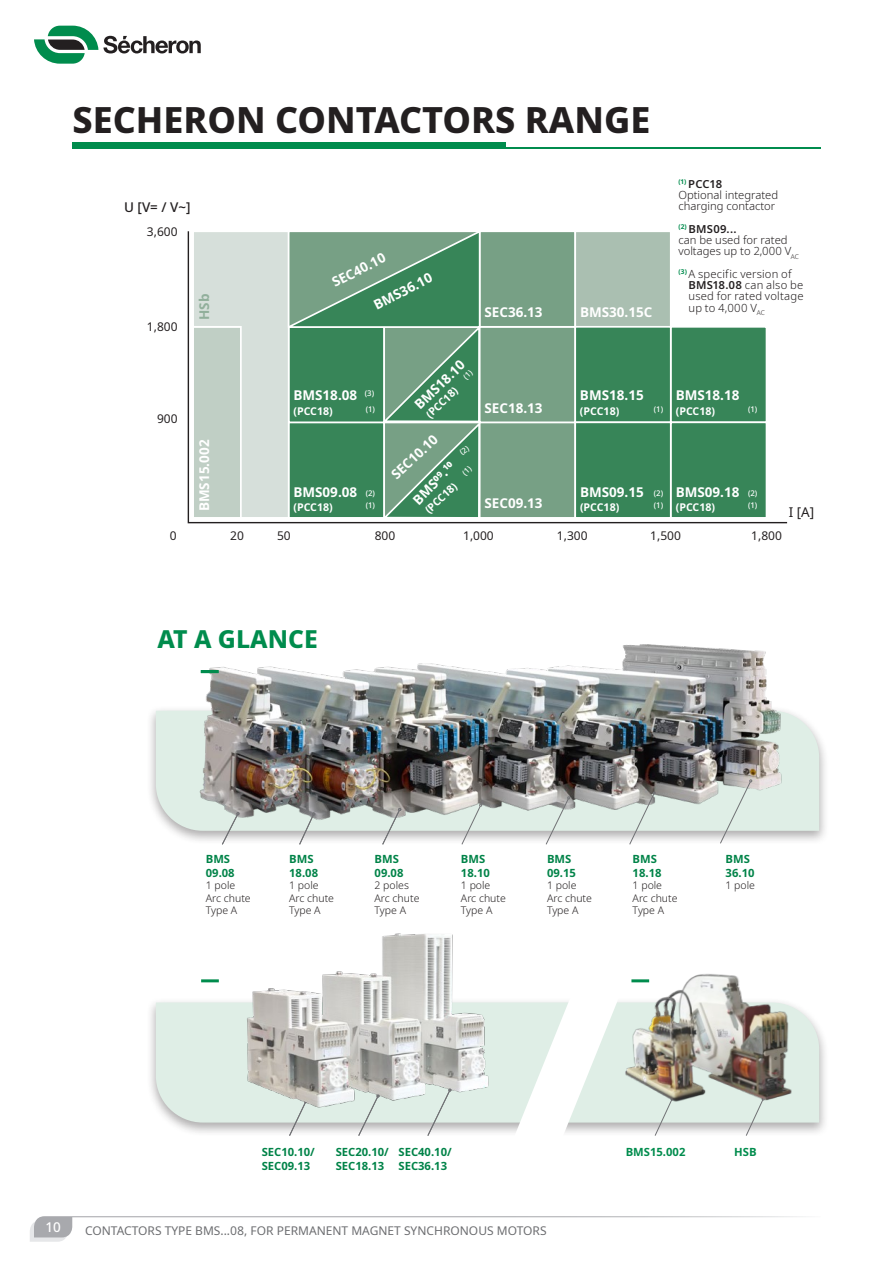
<style>
.page{position:relative;width:893px;height:1263px;background:#fff}
.page>*{position:absolute;margin:0;border:0;box-sizing:border-box;transform-origin:0 0}
.t1{font:800 36px "Noto Sans";color:#231f20}
.t2{font:800 24.75px "Noto Sans";color:#008c4d}
.t3{font:700 13.5px "Noto Sans";color:#fff}
.t4{font:500 13.5px "Noto Sans";color:#231f20}
.t5{font:13.5px "Noto Sans";color:#231f20}
.t6{font:700 13.5px "Noto Sans";color:#91af9b}
.t7{font:500 13.5px "Noto Sans";color:#fff}
.t8{font:12px "Noto Sans";color:#6c6d70}
.t9{font:12px "Noto Sans";color:#231f20}
.t10{font:300 11.25px/11.2px "Noto Sans";color:#231f20}
.t11{font:700 11.25px/13.5px "Noto Sans";color:#008348}
.t12{font:700 11.25px "Noto Sans";color:#008c4d}
.t13{font:700 10.65px "Noto Sans";color:#fff}
.t14{font:300 10.5px/12.6px "Noto Sans";color:#231f20}
.t15{font:500 7.8px/12.6px "Noto Sans";color:#fff}
.s1{font-weight:600}
</style>
<div class="page">
<svg style="left:34px;top:26px;width:167px;height:38px"></svg>
<svg style="left:30px;top:1216px;width:776px;height:26px"></svg>
<div style="left:146px;top:706px;width:683px;height:139px;background:#231f20;opacity:.37"></div>
<svg style="left:156px;top:711px;width:663px;height:120px;background:#dfede6"></svg>
<img style="left:196px;top:644px;width:617px;height:201px">
<div style="left:72px;top:143px;width:434px;height:6px;background:#008c4d"></div>
<hr style="left:72px;top:148px;width:749px;height:1px;background:#008c4d">
<hr style="left:201px;top:670px;width:18px;height:3px;background:#008c4d">
<svg style="left:222px;top:812px;width:17px;height:33px"></svg>
<svg style="left:299px;top:813px;width:16px;height:32px"></svg>
<svg style="left:382px;top:808px;width:19px;height:37px"></svg>
<svg style="left:461px;top:804px;width:21px;height:41px"></svg>
<svg style="left:545px;top:796px;width:25px;height:49px"></svg>
<svg style="left:629px;top:792px;width:27px;height:53px"></svg>
<svg style="left:720px;top:779px;width:32px;height:65px;background:#d5dfda"></svg>
<div style="left:146px;top:997px;width:683px;height:139px;background:#231f20;opacity:.37"></div>
<div style="left:156px;top:1002px;width:663px;height:120px;background:#dfeee6"></div>
<img style="left:239px;top:933px;width:213px;height:177px">
<svg style="left:745px;top:1108px;width:20px;height:28px"></svg>
<svg style="left:667px;top:1108px;width:6px;height:28px"></svg>
<svg style="left:289px;top:1100px;width:18px;height:36px"></svg>
<img style="left:667px;top:974px;width:144px;height:134px">
<svg style="left:358px;top:1094px;width:21px;height:42px"></svg>
<svg style="left:427px;top:1089px;width:24px;height:47px"></svg>
<svg style="left:452px;top:934px;width:215px;height:308px"></svg>
<hr style="left:631px;top:979px;width:18px;height:3px;background:#008c4d">
<hr style="left:201px;top:979px;width:18px;height:3px;background:#008c4d">
<svg style="left:187px;top:231px;width:601px;height:293px"></svg>
<div style="left:480px;top:422px;width:95px;height:96px;background:#77a085"></div>
<div style="left:479px;top:421px;width:97px;height:98px;border:2px solid #fff"></div>
<div style="left:480px;top:327px;width:95px;height:95px;background:#77a085"></div>
<div style="left:479px;top:326px;width:97px;height:97px;border:2px solid #fff"></div>
<div style="left:480px;top:231px;width:95px;height:96px;background:#77a085"></div>
<div style="left:479px;top:230px;width:97px;height:98px;border:2px solid #fff"></div>
<div style="left:575px;top:231px;width:96px;height:96px;background:#aabfb1"></div>
<div style="left:574px;top:230px;width:98px;height:98px;border:2px solid #fff"></div>
<div style="left:575px;top:327px;width:96px;height:95px;background:#378558"></div>
<div style="left:574px;top:326px;width:98px;height:97px;border:2px solid #fff"></div>
<div style="left:575px;top:422px;width:96px;height:96px;background:#378558"></div>
<div style="left:574px;top:421px;width:98px;height:98px;border:2px solid #fff"></div>
<div style="left:671px;top:327px;width:95px;height:95px;background:#378558"></div>
<div style="left:670px;top:326px;width:97px;height:97px;border:2px solid #fff"></div>
<div style="left:671px;top:422px;width:95px;height:96px;background:#378558"></div>
<div style="left:670px;top:421px;width:97px;height:98px;border:2px solid #fff"></div>
<svg style="left:191px;top:230px;width:290px;height:289px;background:#80ad92"></svg>
<h1 class="t1" style="left:72px;top:93px;width:579px">SECHERON CONTACTORS RANGE</h1>
<p class="t4" style="left:124px;top:197px;width:68px">U [V= / V~]</p>
<p class="t9" style="left:147px;top:223px;width:32px">3,600</p>
<p class="t9" style="left:147px;top:318px;width:32px">1,800</p>
<p class="t6" style="left:195px;top:320px;width:28px;rotate:-90deg">HSb</p>
<p class="t3" style="left:329px;top:274px;width:60px;rotate:-27deg">SEC40.10</p>
<p class="t3" style="left:370px;top:297px;width:65px;rotate:-27deg">BMS36.10</p>
<p class="t3" style="left:484px;top:303px;width:60px">SEC36.13</p>
<p class="t3" style="left:580px;top:303px;width:74px">BMS30.15C</p>
<p class="t10" style="left:678px;top:178px;width:101px"><sup>(1)</sup> <span class="s1">PCC18<br></span>Optional integrated charging contactor</p>
<p class="t10" style="left:678px;top:223px;width:122px"><sup>(2)</sup> <span class="s1">BMS09...<br></span>can be used for rated voltages up to 2,000 V<sub>AC</sub></p>
<p class="t10" style="left:688px;top:268px;width:116px;text-indent:-10px"><sup>(3)</sup> A specific version of<br><span class="s1">BMS18.08</span> can also be used for rated voltage up to 4,000 V<sub>AC</sub></p>
<p class="t9" style="left:157px;top:410px;width:22px">900</p>
<p class="t3" style="left:195px;top:511px;width:73px;rotate:-90deg">BMS15.002</p>
<p class="t3" style="left:410px;top:400px;width:65px;rotate:-44deg">BMS18.10</p>
<p class="t3" style="left:387px;top:470px;width:60px;rotate:-43deg">SEC10.10</p>
<p class="t15" style="left:365px;top:387px;width:11px">(3)</p>
<p class="t13" style="left:422px;top:410px;width:41px;rotate:-43deg">(PCC18)</p>
<p class="t3" style="left:293px;top:386px;width:65px">BMS18.08</p>
<p class="t3" style="left:580px;top:386px;width:65px">BMS18.15</p>
<p class="t3" style="left:676px;top:386px;width:65px">BMS18.18</p>
<p class="t3" style="left:484px;top:398px;width:60px">SEC18.13</p>
<p class="t13" style="left:293px;top:404px;width:41px">(PCC18)</p>
<p class="t15" style="left:366px;top:403px;width:11px">(1)</p>
<p class="t13" style="left:580px;top:404px;width:41px">(PCC18)</p>
<p class="t13" style="left:654px;top:404px;width:63px"><sup>(1)</sup> (PCC18)</p>
<p class="t15" style="left:748px;top:403px;width:11px">(1)</p>
<p class="t3" style="left:409px;top:496px;width:55px;rotate:-46deg">BMS09.10</p>
<p class="t13" style="left:421px;top:506px;width:41px;rotate:-43deg">(PCC18)</p>
<p class="t15" style="left:654px;top:487px;width:11px">(2)</p>
<p class="t15" style="left:748px;top:487px;width:11px">(2)</p>
<p class="t3" style="left:580px;top:482px;width:65px">BMS09.15</p>
<p class="t3" style="left:293px;top:482px;width:65px">BMS09.08</p>
<p class="t13" style="left:293px;top:500px;width:41px">(PCC18)</p>
<p class="t3" style="left:676px;top:482px;width:65px">BMS09.18</p>
<p class="t15" style="left:366px;top:487px;width:11px">(2) (1)</p>
<p class="t3" style="left:484px;top:494px;width:60px">SEC09.13</p>
<p class="t13" style="left:580px;top:500px;width:41px">(PCC18)</p>
<p class="t13" style="left:654px;top:500px;width:63px"><sup>(1)</sup> (PCC18)</p>
<p class="t15" style="left:748px;top:499px;width:11px">(1)</p>
<p class="t5" style="left:789px;top:502px;width:27px">I [A]</p>
<p class="t9" style="left:170px;top:527px;width:8px">0</p>
<p class="t9" style="left:230px;top:527px;width:15px">20</p>
<p class="t9" style="left:277px;top:527px;width:15px">50</p>
<p class="t9" style="left:375px;top:527px;width:22px">800</p>
<p class="t9" style="left:463px;top:527px;width:32px">1,000</p>
<p class="t9" style="left:557px;top:527px;width:32px">1,300</p>
<p class="t9" style="left:650px;top:527px;width:32px">1,500</p>
<p class="t9" style="left:751px;top:527px;width:32px">1,800</p>
<h2 class="t2" style="left:157px;top:621px;width:162px">AT A GLANCE</h2>
<p class="t11" style="left:206px;top:852px;width:30px">BMS<br>09.08</p>
<p class="t14" style="left:206px;top:879px;width:46px">1 pole<br>Arc chute<br>Type A</p>
<p class="t11" style="left:289px;top:852px;width:30px">BMS<br>18.08</p>
<p class="t14" style="left:289px;top:879px;width:46px">1 pole<br>Arc chute<br>Type A</p>
<p class="t11" style="left:375px;top:852px;width:30px">BMS<br>09.08</p>
<p class="t14" style="left:375px;top:879px;width:46px">2 poles<br>Arc chute<br>Type A</p>
<p class="t11" style="left:461px;top:852px;width:30px">BMS<br>18.10</p>
<p class="t14" style="left:461px;top:879px;width:46px">1 pole<br>Arc chute<br>Type A</p>
<p class="t11" style="left:547px;top:852px;width:30px">BMS<br>09.15</p>
<p class="t14" style="left:547px;top:879px;width:46px">1 pole<br>Arc chute<br>Type A</p>
<p class="t11" style="left:633px;top:852px;width:30px">BMS<br>18.18</p>
<p class="t14" style="left:633px;top:879px;width:46px">1 pole<br>Arc chute<br>Type A</p>
<p class="t11" style="left:726px;top:852px;width:30px">BMS<br>36.10</p>
<p class="t14" style="left:726px;top:879px;width:31px">1 pole</p>
<p class="t11" style="left:262px;top:1145px;width:55px">SEC10.10/<br>SEC09.13</p>
<p class="t11" style="left:399px;top:1146px;width:55px">SEC40.10/<br>SEC36.13</p>
<p class="t11" style="left:336px;top:1145px;width:55px">SEC20.10/</p>
<p class="t12" style="left:626px;top:1144px;width:61px">BMS15.002</p>
<p class="t12" style="left:734px;top:1144px;width:24px">HSB</p>
<p class="t11" style="left:336px;top:1159px;width:50px">SEC18.13</p>
<p class="t7" style="left:45px;top:1217px;width:17px">10</p>
<p class="t8" style="left:85px;top:1222px;width:463px">CONTACTORS TYPE BMS...08, FOR PERMANENT MAGNET SYNCHRONOUS MOTORS</p>
</div>
